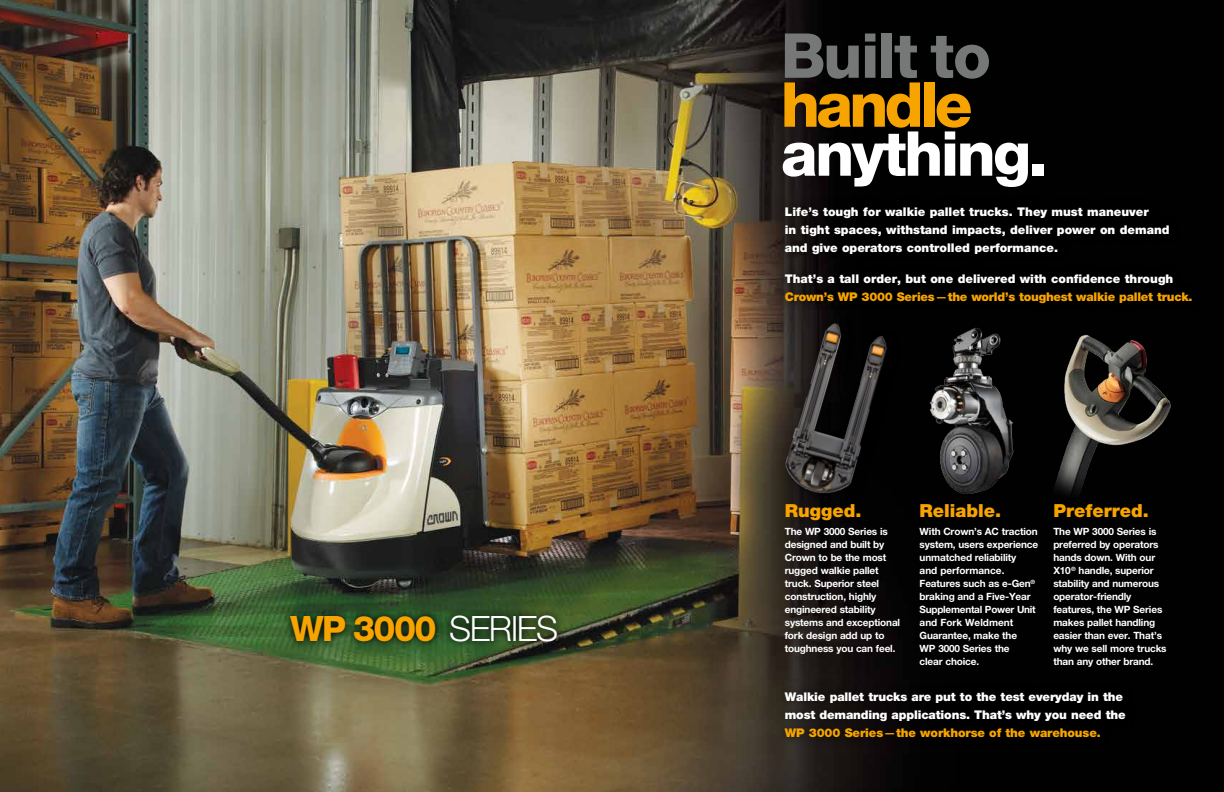
<style>
.page{position:relative;width:1224px;height:792px;background:#fff}
.page>*{position:absolute;margin:0;border:0;box-sizing:border-box;transform-origin:0 0}
.t1{font:800 62px "Helvetica Neue LT Std";letter-spacing:-.04em;color:#fff}
.t2{font:800 62px "Helvetica Neue LT Std";letter-spacing:-.03em;color:#767878}
.t3{font:800 62px "Helvetica Neue LT Std";letter-spacing:-.06em;color:#f7a400}
.t4{font:800 35px "Helvetica Neue LT Std";letter-spacing:-.045em;color:#f7a400}
.t5{font:900 18px "Helvetica Neue LT Std";color:#f7a400}
.t6{font:900 12px/18px "Helvetica Neue LT Std";color:#fff}
.t7{font:900 12px/18px "Helvetica Neue LT Std";letter-spacing:-.02em;color:#f7a400}
.t8{font:700 10px/13px "Helvetica Neue LT Std";letter-spacing:-.015em;color:#fff}
.s1{font-weight:300;color:#fff}
.s2{color:#fff}
.s3{font-weight:500}
.s4{color:#f7a400}
.s5{font-weight:500;color:#f7a400}
</style>
<div class="page">
<img style="left:0;top:0;width:1224px;height:792px">
<div style="left:775px;top:197px;width:427px;height:117px;background:#000"></div>
<div style="left:775px;top:682px;width:361px;height:65px;background:#000;opacity:.75"></div>
<svg style="left:282px;top:607px;width:284px;height:43px;background:#264320"></svg>
<img style="left:912px;top:321px;width:115px;height:188px">
<img style="left:1054px;top:314px;width:122px;height:182px">
<img style="left:763px;top:301px;width:147px;height:217px">
<h2 class="t4" style="left:290px;top:608px;width:269px">WP 3000 <span class="s1">SERIES</span></h2>
<h1 class="t2" style="left:781px;top:19px;width:212px">Built to</h1>
<h1 class="t3" style="left:781px;top:68px;width:193px">handle</h1>
<h1 class="t1" style="left:781px;top:117px;width:269px">anything.</h1>
<p class="t6" style="left:785px;top:202px;width:386px">Life’s tough for walkie pallet trucks. They must maneuver<br>in tight spaces, withstand impacts, deliver power on demand and give operators controlled performance.</p>
<p class="t7" style="left:785px;top:269px;width:409px"><span class="s2">That’s a tall order, but one delivered with confidence through<br></span>Crown’s WP 3000 Series<span class="s3">—</span>the world’s toughest walkie pallet truck.</p>
<h3 class="t5" style="left:785px;top:500px;width:78px">Rugged.</h3>
<p class="t8" style="left:785px;top:525px;width:117px">The WP 3000 Series is designed and built by<br>Crown to be the most rugged walkie pallet truck. Superior steel construction, highly engineered stability systems and exceptional fork design add up to toughness you can feel.</p>
<h3 class="t5" style="left:920px;top:500px;width:83px">Reliable.</h3>
<p class="t8" style="left:920px;top:525px;width:120px">With Crown’s AC traction system, users experience unmatched reliability<br>and performance.<br>Features such as e-Gen<sup>® </sup>braking and a Five-Year<br>Supplemental Power Unit and Fork Weldment<br>Guarantee, make the<br>WP 3000 Series the<br>clear choice.</p>
<h3 class="t5" style="left:1053px;top:500px;width:97px">Preferred.</h3>
<p class="t8" style="left:1053px;top:525px;width:115px">The WP 3000 Series is preferred by operators hands down. With our<br>X10<sup>®</sup> handle, superior stability and numerous operator-friendly features, the WP Series makes pallet handling easier than ever. That’s why we sell more trucks than any other brand.</p>
<p class="t6" style="left:785px;top:688px;width:342px">Walkie pallet trucks are put to the test everyday in the most demanding applications. That’s why you need the<br><span class="s4">WP 3000 Series</span><span class="s5">—</span><span class="s4">the workhorse of the warehouse.</span></p>
</div>
